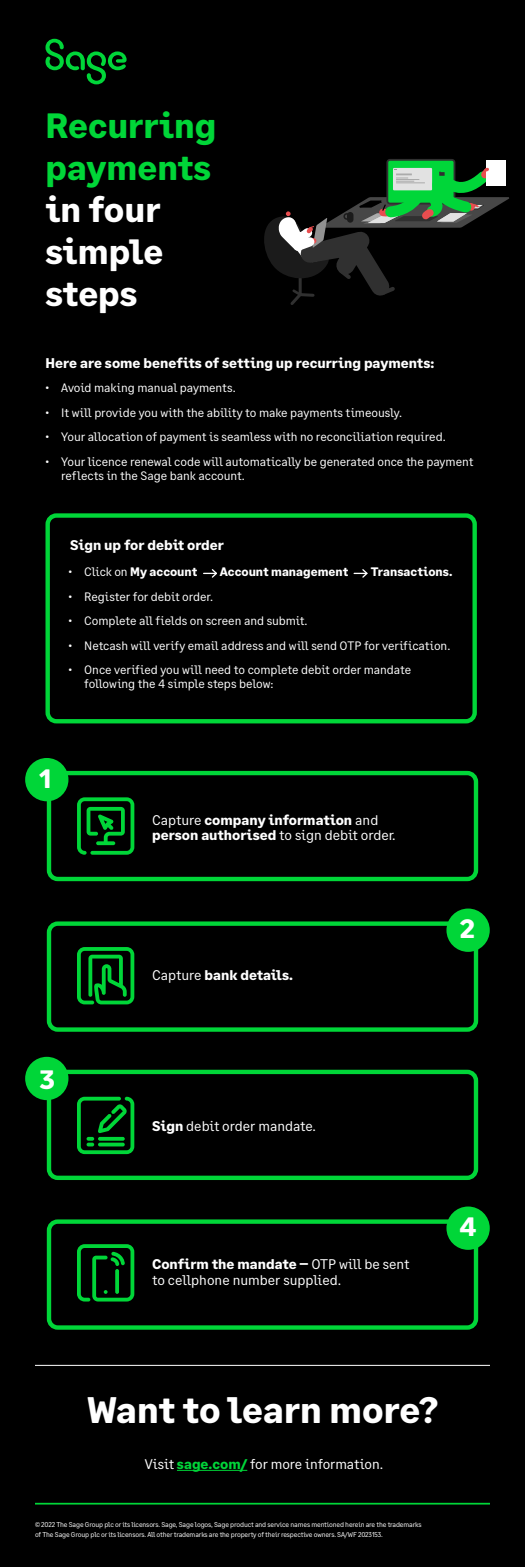
<style>
.page{position:relative;width:525px;height:1567px;background:#fff}
.page>*{position:absolute;margin:0;border:0;box-sizing:border-box;transform-origin:0 0}
.t1{font:700 36.75px "Sage Text";color:#fff}
.t2{font:700 35px/42px "Sage Text";color:#00d638}
.t3{font:700 35px/42px "Sage Text";color:#fff;text-align:justify}
.t4{font:700 26.43px "Sage Text";color:#fff}
.t5{font:700 14px/15.8px "Sage Text";color:#fff}
.t6{font:14px/15.8px "Sage Text";color:#fff}
.t7{font:12.25px/14px "Sage Text";letter-spacing:-.005em;color:#fff}
.t8{font:700 12.25px "Sage Text";color:#fff}
.t9{font:7px/10.5px "Sage Text";letter-spacing:-.02em;color:#fff}
.s1{font-weight:400}
.s2{font-weight:700}
.s3{font-weight:700;color:#00d639}
</style>
<div class="page">
<div style="left:0;top:1px;width:525px;height:1565px;background:#000"></div>
<div style="left:386px;top:159px;width:69px;height:45px;border:2px solid #303030;border-radius:3px"></div>
<div style="left:487px;top:160px;width:19px;height:25px;background:#fff"></div>
<svg style="left:264px;top:161px;width:245px;height:144px"></svg>
<hr style="left:177px;top:1469px;width:70px;height:1px;background:#00d639">
<svg style="left:46px;top:39px;width:81px;height:45px"></svg>
<hr style="left:35px;top:1364px;width:455px;height:1px;background:#fff">
<hr style="left:35px;top:1502px;width:455px;height:2px;background:#00d638">
<div style="left:47px;top:771px;width:431px;height:110px;border:4px solid #00d638;border-radius:9px"></div>
<div style="left:25px;top:758px;width:43px;height:43px;background:#00d638;border-radius:50%"></div>
<svg style="left:77px;top:797px;width:57px;height:57px"></svg>
<div style="left:47px;top:921px;width:431px;height:110px;border:4px solid #00d638;border-radius:9px"></div>
<div style="left:446px;top:908px;width:44px;height:43px;background:#00d638;border-radius:50%"></div>
<svg style="left:77px;top:947px;width:57px;height:57px"></svg>
<div style="left:47px;top:1069px;width:431px;height:110px;border:4px solid #00d638;border-radius:9px"></div>
<div style="left:25px;top:1056px;width:43px;height:44px;background:#00d638;border-radius:50%"></div>
<div style="left:47px;top:1219px;width:431px;height:110px;border:4px solid #00d638;border-radius:9px"></div>
<div style="left:446px;top:1206px;width:44px;height:43px;background:#00d638;border-radius:50%"></div>
<svg style="left:77px;top:1096px;width:57px;height:58px"></svg>
<div style="left:46px;top:513px;width:431px;height:210px;border:4px solid #00d638;border-radius:9px"></div>
<svg style="left:77px;top:1244px;width:57px;height:57px"></svg>
<svg style="left:204px;top:569px;width:13px;height:9px"></svg>
<svg style="left:354px;top:569px;width:14px;height:9px"></svg>
<h2 class="t2" style="left:46px;top:106px;width:173px">Recurring payments</h2>
<h2 class="t3" style="left:46px;top:190px;width:119px">in four simple steps</h2>
<p class="t5" style="left:46px;top:355px;width:390px">Here are some benefits of setting up recurring payments:</p>
<p class="t7" style="left:46px;top:381px;width:192px">• Avoid making manual payments.</p>
<p class="t7" style="left:46px;top:405px;width:358px">• It will provide you with the ability to make payments timeously.</p>
<p class="t7" style="left:46px;top:430px;width:402px">• Your allocation of payment is seamless with no reconciliation required.</p>
<p class="t7" style="left:61px;top:454px;width:414px;text-indent:-16px">• Your licence renewal code will automatically be generated once the payment reflects in the Sage bank account.</p>
<p class="t5" style="left:70px;top:537px;width:155px">Sign up for debit order</p>
<p class="t8" style="left:68px;top:564px;width:130px"><span class="s1">• Click on</span> My account</p>
<p class="t8" style="left:220px;top:564px;width:130px">Account management</p>
<p class="t8" style="left:371px;top:564px;width:83px">Transactions.</p>
<p class="t7" style="left:68px;top:589px;width:146px">• Register for debit order.</p>
<p class="t7" style="left:68px;top:614px;width:241px">• Complete all fields on screen and submit.</p>
<p class="t7" style="left:68px;top:638px;width:384px">• Netcash will verify email address and will send OTP for verification.</p>
<p class="t7" style="left:84px;top:663px;width:328px;text-indent:-16px">• Once verified you will need to complete debit order mandate following the 4 simple steps below:</p>
<h3 class="t4" style="left:40px;top:762px;width:13px">1</h3>
<p class="t5" style="left:152px;top:812px;width:245px"><span class="s1">Capture</span> company information <span class="s1">and </span>person authorised <span class="s1">to sign debit order.</span></p>
<p class="t5" style="left:152px;top:967px;width:142px"><span class="s1">Capture</span> bank details.</p>
<h3 class="t4" style="left:460px;top:912px;width:16px">2</h3>
<h3 class="t4" style="left:40px;top:1063px;width:17px">3</h3>
<p class="t6" style="left:152px;top:1118px;width:166px"><span class="s2">Sign</span> debit order mandate.</p>
<p class="t6" style="left:152px;top:1256px;width:259px"><span class="s2">Confirm the mandate –</span> OTP will be sent to cellphone number supplied.</p>
<h3 class="t4" style="left:460px;top:1210px;width:19px">4</h3>
<h1 class="t1" style="left:87px;top:1387px;width:353px">Want to learn more?</h1>
<p class="t6" style="left:145px;top:1456px;width:240px">Visit <span class="s3">sage.com/</span> for more information.</p>
<p class="t9" style="left:35px;top:1518px;width:388px">© 2022 The Sage Group plc or its licensors. Sage, Sage logos, Sage product and service names mentioned herein are the trademarks of The Sage Group plc or its licensors. All other trademarks are the property of their respective owners. SA/WF 2023153.</p>
</div>
